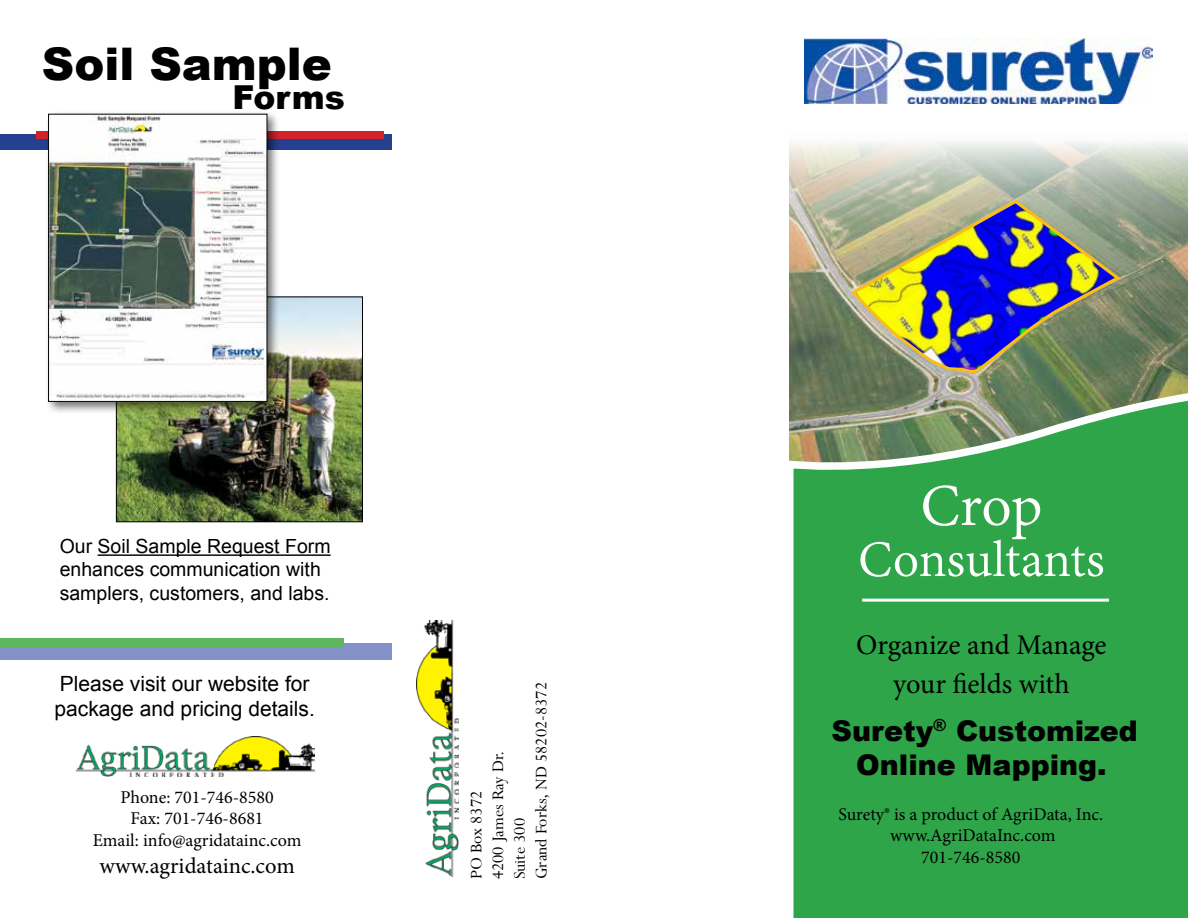
<style>
.page{position:relative;width:1188px;height:918px;background:#fff}
.page>*{position:absolute;margin:0;border:0;box-sizing:border-box;transform-origin:0 0}
.t1{font:64.5px "Adobe Devanagari";color:#fff}
.t2{font:55.5px "Adobe Devanagari";letter-spacing:-.005em;color:#fff}
.t3{font:900 45px "Arial";color:#000}
.t4{font:900 33px "Arial";color:#000}
.t5{font:28.5px/39px "Minion Pro";letter-spacing:-.005em;color:#000;text-align:center}
.t6{font:900 28.5px/34.2px "Arial";color:#000;text-align:center}
.t7{font:22.5px "Minion Pro";color:#000}
.t8{font:21px/25.2px "Arial";color:#000}
.t9{font:19.5px/23.4px "Arial";color:#000}
.t10{font:18px/21.6px "Minion Pro";color:#000;text-align:center}
.t11{font:18px/21.6px "Perpetua";color:#000}
</style>
<div class="page">
<img style="left:118px;top:299px;width:243px;height:221px">
<div style="left:116px;top:297px;width:247px;height:225px;border:1px solid #000101"></div>
<img style="left:790px;top:141px;width:398px;height:243px">
<img style="left:849px;top:197px;width:272px;height:176px">
<svg style="left:789px;top:384px;width:399px;height:534px;background:#3ba450"></svg>
<div style="left:0;top:134px;width:392px;height:16px;background:#25408f"></div>
<div style="left:36px;top:131px;width:348px;height:8px;background:#d2232a"></div>
<div style="left:45px;top:110px;width:235px;height:305px;background:#000;opacity:.54"></div>
<img style="left:50px;top:116px;width:215px;height:284px">
<div style="left:48px;top:114px;width:219px;height:288px;border:1px solid #000"></div>
<img style="left:804px;top:38px;width:348px;height:66px">
<hr style="left:862px;top:599px;width:247px;height:3px;background:#fff">
<hr style="left:98px;top:554px;width:233px;height:2px;background:#000">
<img style="left:77px;top:737px;width:237px;height:39px">
<div style="left:0;top:643px;width:392px;height:16px;background:#8490c8"></div>
<div style="left:0;top:639px;width:343px;height:8px;background:#5eb65e"></div>
<img style="left:416px;top:620px;width:43px;height:256px">
<h3 class="t3" style="left:42px;top:31px;width:291px">Soil Sample</h3>
<h3 class="t4" style="left:233px;top:73px;width:114px">Forms</h3>
<p class="t9" style="left:60px;top:535px;width:272px">Our Soil Sample Request Form enhances communication with samplers, customers, and labs.</p>
<p class="t8" style="left:55px;top:672px;width:262px">Please visit our website for package and pricing details.</p>
<p class="t11" style="left:465px;top:879px;width:199px;rotate:-90deg">PO Box 8372<br>4200 James Ray Dr.<br>Suite 300<br>Grand Forks, ND 58202-8372</p>
<p class="t10" style="left:93px;top:786px;width:210px">Phone: 701-746-8580<br>Fax: 701-746-8681<br>Email: info@agridatainc.com</p>
<p class="t7" style="left:100px;top:851px;width:197px">www.agridatainc.com</p>
<h1 class="t1" style="left:920px;top:469px;width:124px">Crop</h1>
<h2 class="t2" style="left:858px;top:528px;width:248px">Consultants</h2>
<h3 class="t5" style="left:856px;top:625px;width:252px">Organize and Manage your fields with</h3>
<h3 class="t6" style="left:831px;top:712px;width:308px">Surety<sup>®</sup> Customized<br>Online Mapping.</h3>
<p class="t10" style="left:838px;top:803px;width:266px">Surety® is a product of AgriData, Inc. www.AgriDataInc.com<br>701-746-8580</p>
</div>
